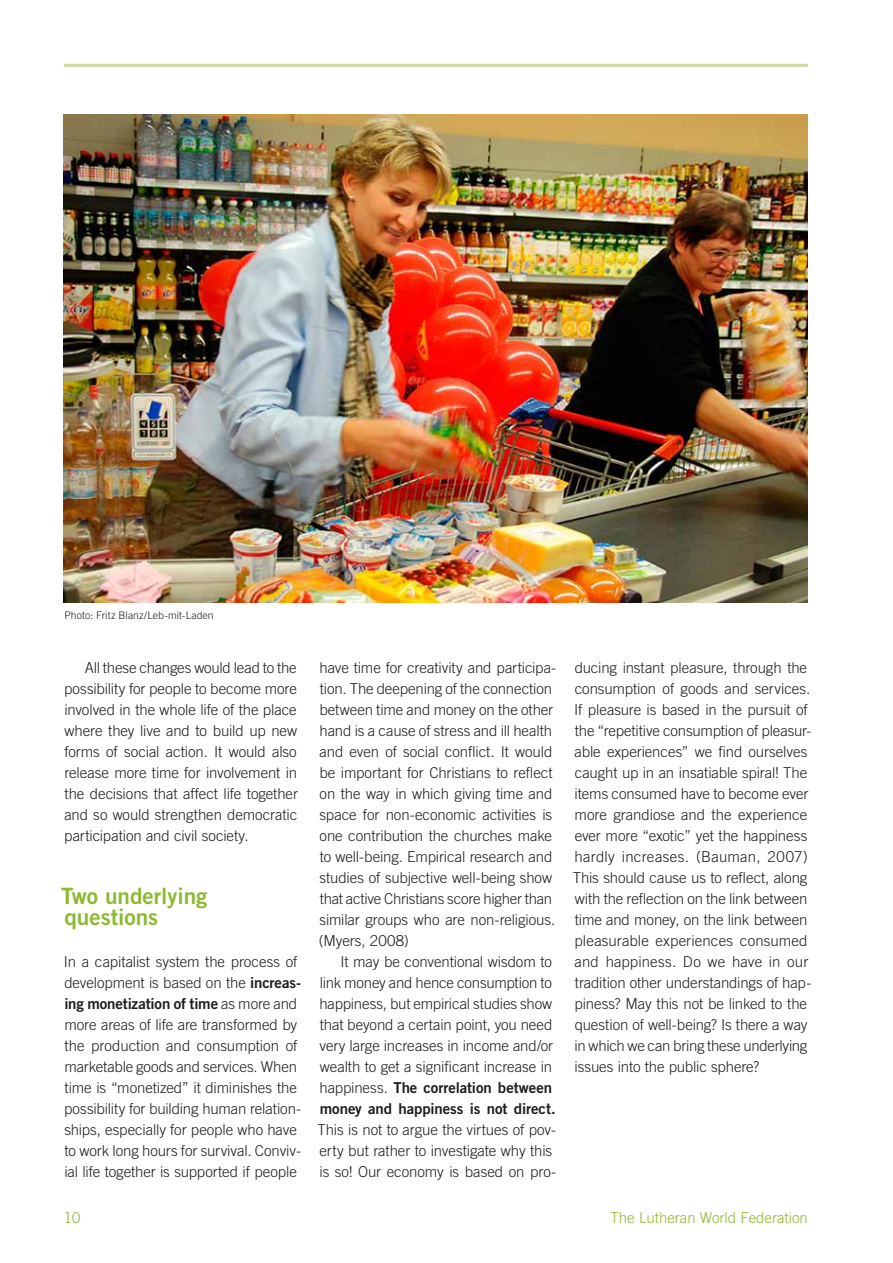
<style>
.page{position:relative;width:893px;height:1263px;background:#fff}
.page>*{position:absolute;margin:0;border:0;box-sizing:border-box;transform-origin:0 0}
.t1{font:22.5px/21px "Trade Gothic LT Std Bd 2";color:#8db930}
.t2{font:300 15px/21px "Trade Gothic LT Std";letter-spacing:-.005em;color:#1d1d1b}
.t3{font:15px/21px "Trade Gothic LT Std Bd 2";letter-spacing:-.005em;color:#1d1d1b}
.t4{font:300 15px "Trade Gothic LT Std";color:#8db930}
.t5{font:300 10.5px "Trade Gothic LT Std";letter-spacing:.005em;color:#1d1d1b}
.s1{font-family:"Trade Gothic LT Std Bd 2";font-weight:400}
.s2{font-family:"Trade Gothic LT Std";font-weight:300}
</style>
<div class="page">
<hr style="left:64px;top:64px;width:744px;height:3px;background:#cbdb9e">
<img style="left:64px;top:115px;width:744px;height:488px">
<p class="t5" style="left:65px;top:609px;width:151px">Photo: Fritz Blanz/Leb-mit-Laden</p>
<p class="t2" style="left:64px;top:657px;width:235px;text-align:justify;text-indent:21px">All these changes would lead to the possibility for people to become more involved in the whole life of the place where they live and to build up new forms of social action. It would also release more time for involvement in the decisions that affect life together and so would strengthen democratic participation and civil society.</p>
<h1 class="t1" style="left:61px;top:885px;width:148px">Two underlying questions</h1>
<p class="t2" style="left:64px;top:951px;width:239px">In a capitalist system the process of development is based on the <span class="s1">increas-</span></p>
<p class="t3" style="left:64px;top:993px;width:234px">ing monetization of time <span class="s2">as more and</span></p>
<p class="t2" style="left:64px;top:1014px;width:238px">more areas of life are transformed by the production and consumption of marketable goods and services. When time is “monetized” it diminishes the possibility for building human relation&shy;ships, especially for people who have to work long hours for survival. Conviv&shy;ial life together is supported if people</p>
<p class="t2" style="left:319px;top:657px;width:239px">have time for creativity and participa&shy;tion. The deepening of the connection between time and money on the other hand is a cause of stress and ill health and even of social conflict. It would be important for Christians to reflect on the way in which giving time and space for non-economic activities is one contribution the churches make to well-being. Empirical research and studies of subjective well-being show that active Christians score higher than similar groups who are non-religious. (Myers, 2008)</p>
<p class="t2" style="left:319px;top:951px;width:235px;text-align:justify;text-indent:21px">It may be conventional wisdom to link money and hence consumption to happiness, but empirical studies show that beyond a certain point, you need very large increases in income and/or wealth to get a significant increase in</p>
<p class="t3" style="left:319px;top:1077px;width:238px"><span class="s2">happiness.</span> The correlation between money and happiness is not direct.</p>
<p class="t2" style="left:318px;top:1119px;width:240px">This is not to argue the virtues of pov&shy;erty but rather to investigate why this is so! Our economy is based on pro-</p>
<p class="t2" style="left:573px;top:657px;width:240px">ducing instant pleasure, through the consumption of goods and services.<br>If pleasure is based in the pursuit of the “repetitive consumption of pleasur&shy;able experiences” we find ourselves caught up in an insatiable spiral! The items consumed have to become ever more grandiose and the experience ever more “exotic” yet the happiness hardly increases. (Bauman, 2007)<br>This should cause us to reflect, along with the reflection on the link between time and money, on the link between pleasurable experiences consumed and happiness. Do we have in our tradition other understandings of hap&shy;piness? May this not be linked to the question of well-being? Is there a way in which we can bring these underlying issues into the public sphere?</p>
<p class="t4" style="left:64px;top:1208px;width:18px">10</p>
<p class="t4" style="left:611px;top:1208px;width:199px">The Lutheran World Federation</p>
</div>
